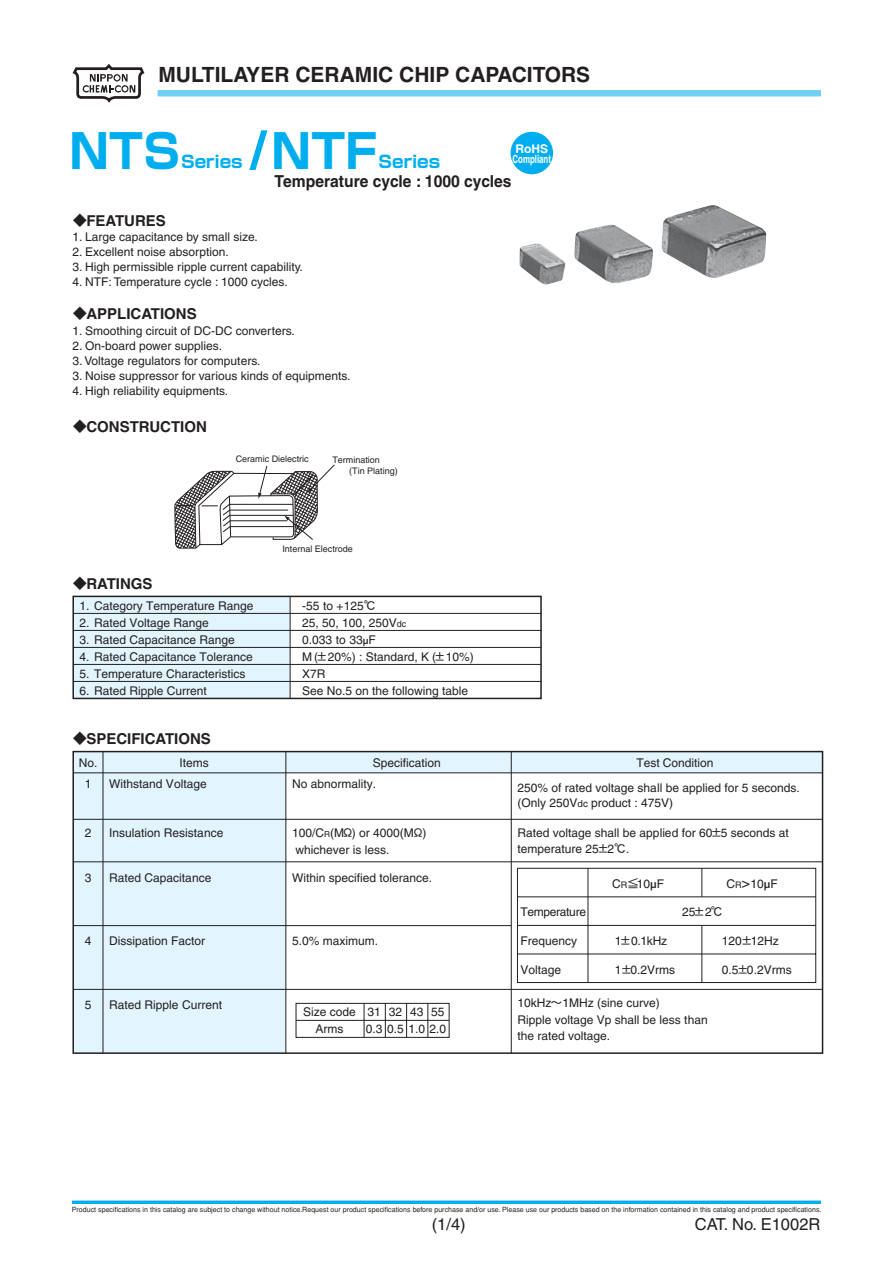
<style>
.page{position:relative;width:893px;height:1263px;background:#fff}
.page>*{position:absolute;margin:0;border:0;box-sizing:border-box;transform-origin:0 0}
.t1{font:46.8px "Shin Go Pro Bold 90 pv RKSJ H";color:#00aeef}
.t2{font:700 21px "Helvetica";color:#231f20}
.t3{font:16.8px "Shin Go Pro Bold 90 pv RKSJ H";letter-spacing:-.005em;color:#00aeef}
.t4{font:700 16.5px "Helvetica";color:#231f20;scale:.95 1}
.t5{font:16.5px "Helvetica";color:#231f20}
.t6{font:700 15px "Helvetica";color:#231f20}
.t7{font:12px/16.5px "Helvetica";color:#231f20}
.t8{font:12px "Helvetica";letter-spacing:-.025em;color:#231f20}
.t9{font:700 12px "Helvetica";color:#fff}
.t10{font:700 11.25px "Helvetica";color:#fff;scale:.7 1}
.t11{font:9px/10.5px "Helvetica";color:#231f20}
.t12{font:7.05px "Helvetica";color:#231f20}
.s1{font-family:"Helvetica";font-weight:700;font-size:52.5px}
.s2{font-family:"Heisei Kaku Go W5 90 pv RKSJ H";font-weight:400}
.s3{font-family:"Heisei Kaku Go W5 90 pv RKSJ H"}
.s4{font-size:9px}
.s5{font-family:"Heisei Kaku Go W5 90 pv RKSJ H";font-size:10.5px}
.s6{font-size:9.75px}
.s7{font-size:8.25px}
.s8{font-size:15px}
</style>
<div class="page">
<hr style="left:72px;top:1201px;width:749px;height:3px;background:#00aeef">
<div style="left:73px;top:596px;width:217px;height:102px;background:#e2f4fd"></div>
<div style="left:72px;top:596px;width:470px;height:103px;border:2px solid #231f20"></div>
<hr style="left:290px;top:596px;width:1px;height:102px;background:#231f20">
<hr style="left:73px;top:613px;width:468px;height:1px;background:#231f20">
<hr style="left:73px;top:630px;width:468px;height:1px;background:#231f20">
<hr style="left:73px;top:647px;width:468px;height:1px;background:#231f20">
<hr style="left:73px;top:664px;width:468px;height:1px;background:#231f20">
<hr style="left:73px;top:681px;width:468px;height:1px;background:#231f20">
<div style="left:286px;top:752px;width:536px;height:21px;background:#e2f4fd"></div>
<div style="left:73px;top:752px;width:213px;height:301px;background:#e2f4fd"></div>
<div style="left:72px;top:751px;width:751px;height:303px;border:2px solid #231f20"></div>
<hr style="left:285px;top:752px;width:1px;height:301px;background:#231f20">
<hr style="left:511px;top:752px;width:1px;height:301px;background:#231f20">
<hr style="left:103px;top:752px;width:1px;height:301px;background:#231f20">
<hr style="left:73px;top:772px;width:749px;height:1px;background:#231f20">
<hr style="left:73px;top:819px;width:749px;height:1px;background:#231f20">
<hr style="left:73px;top:861px;width:749px;height:1px;background:#231f20">
<hr style="left:73px;top:925px;width:438px;height:1px;background:#231f20">
<svg style="left:72px;top:989px;width:751px;height:49px"></svg>
<hr style="left:364px;top:1003px;width:1px;height:34px;background:#231f20">
<hr style="left:385px;top:1003px;width:1px;height:34px;background:#231f20">
<hr style="left:406px;top:1003px;width:1px;height:34px;background:#231f20">
<hr style="left:427px;top:1003px;width:1px;height:34px;background:#231f20">
<hr style="left:296px;top:1020px;width:153px;height:1px;background:#231f20">
<svg style="left:517px;top:868px;width:299px;height:115px"></svg>
<svg style="left:174px;top:464px;width:161px;height:85px"></svg>
<div style="left:510px;top:132px;width:43px;height:42px;background:#00aeef;border-radius:50%"></div>
<img style="left:519px;top:205px;width:247px;height:80px">
<svg style="left:73px;top:64px;width:72px;height:39px"></svg>
<div style="left:158px;top:90px;width:663px;height:6px;border:2px solid #6dcff6"></div>
<h2 class="t2" style="left:158px;top:67px;width:433px">MULTILAYER CERAMIC CHIP CAPACITORS</h2>
<h1 class="t1" style="left:251px;top:134px;width:127px"><span class="s1">/</span>NTF</h1>
<h1 class="t1" style="left:69px;top:134px;width:113px">NTS</h1>
<h3 class="t3" style="left:181px;top:155px;width:63px">Series</h3>
<h3 class="t3" style="left:379px;top:155px;width:63px">Series</h3>
<p class="t9" style="left:515px;top:144px;width:34px">RoHS</p>
<p class="t10" style="left:512px;top:155px;width:57px">Compliant</p>
<h3 class="t4" style="left:274px;top:175px;width:251px">Temperature cycle : 1000 cycles</h3>
<p class="t6" style="left:72px;top:215px;width:95px"><span class="s2">◆</span>FEATURES</p>
<p class="t7" style="left:72px;top:230px;width:187px">1. Large capacitance by small size.</p>
<p class="t7" style="left:72px;top:245px;width:158px">2. Excellent noise absorption.</p>
<p class="t7" style="left:72px;top:260px;width:232px">3. High permissible ripple current capability.</p>
<p class="t7" style="left:72px;top:275px;width:217px">4. NTF: Temperature cycle : 1000 cycles.</p>
<p class="t6" style="left:72px;top:308px;width:126px"><span class="s2">◆</span>APPLICATIONS</p>
<p class="t7" style="left:72px;top:324px;width:224px">1. Smoothing circuit of DC-DC converters.</p>
<p class="t7" style="left:72px;top:339px;width:151px">2. On-board power supplies.</p>
<p class="t7" style="left:72px;top:354px;width:189px">3. Voltage regulators for computers.</p>
<p class="t7" style="left:72px;top:369px;width:280px">3. Noise suppressor for various kinds of equipments.</p>
<p class="t7" style="left:72px;top:384px;width:157px">4. High reliability equipments.</p>
<p class="t6" style="left:72px;top:421px;width:136px"><span class="s2">◆</span>CONSTRUCTION</p>
<p class="t11" style="left:236px;top:455px;width:74px">Ceramic Dielectric</p>
<p class="t11" style="left:349px;top:456px;width:50px;text-indent:-17px">Termination<br>(Tin Plating)</p>
<p class="t11" style="left:282px;top:544px;width:72px">Internal Electrode</p>
<p class="t6" style="left:72px;top:578px;width:82px"><span class="s2">◆</span>RATINGS</p>
<p class="t7" style="left:79px;top:599px;width:176px">1. Category Temperature Range</p>
<p class="t7" style="left:302px;top:599px;width:75px">-55 to +125<span class="s3">℃</span></p>
<p class="t7" style="left:79px;top:616px;width:131px">2. Rated Voltage Range</p>
<p class="t7" style="left:302px;top:616px;width:106px">25, 50, 100, 250V<span class="s4">dc</span></p>
<p class="t7" style="left:79px;top:633px;width:157px">3. Rated Capacitance Range</p>
<p class="t7" style="left:302px;top:633px;width:75px">0.033 to 33<span class="s5">µ</span>F</p>
<p class="t7" style="left:79px;top:650px;width:175px">4. Rated Capacitance Tolerance</p>
<p class="t7" style="left:302px;top:650px;width:173px">M (<span class="s3">±</span>20%) : Standard, K (<span class="s3">±</span>10%)</p>
<p class="t7" style="left:79px;top:667px;width:168px">5. Temperature Characteristics</p>
<p class="t7" style="left:79px;top:684px;width:129px">6. Rated Ripple Current</p>
<p class="t7" style="left:302px;top:667px;width:168px;line-height:17px">X7R<br>See No.5 on the following table</p>
<p class="t6" style="left:72px;top:733px;width:140px"><span class="s2">◆</span>SPECIFICATIONS</p>
<p class="t7" style="left:79px;top:756px;width:20px">No.</p>
<p class="t7" style="left:180px;top:756px;width:31px">Items</p>
<p class="t7" style="left:373px;top:756px;width:70px">Specification</p>
<p class="t7" style="left:636px;top:756px;width:79px">Test Condition</p>
<p class="t7" style="left:85px;top:777px;width:8px">1</p>
<p class="t7" style="left:109px;top:777px;width:99px">Withstand Voltage</p>
<p class="t7" style="left:292px;top:777px;width:86px">No abnormality.</p>
<p class="t7" style="left:517px;top:781px;width:284px;line-height:15.8px">250% of rated voltage shall be applied for 5 seconds. (Only 250V<span class="s6">dc</span> product : 475V)</p>
<p class="t7" style="left:85px;top:826px;width:8px">2</p>
<p class="t7" style="left:109px;top:826px;width:116px">Insulation Resistance</p>
<p class="t7" style="left:292px;top:826px;width:136px">100/C<span class="s7">R</span>(M<span class="s3">Ω</span>) or 4000(M<span class="s3">Ω</span>) whichever is less.</p>
<p class="t7" style="left:517px;top:826px;width:273px;line-height:15.8px">Rated voltage shall be applied for 60<span class="s3">±</span>5 seconds at temperature 25<span class="s3">±</span>2<span class="s3">℃</span>.</p>
<p class="t7" style="left:85px;top:871px;width:8px">3</p>
<p class="t7" style="left:109px;top:871px;width:104px">Rated Capacitance</p>
<p class="t7" style="left:292px;top:871px;width:142px">Within specified tolerance.</p>
<p class="t7" style="left:85px;top:934px;width:8px">4</p>
<p class="t7" style="left:109px;top:934px;width:98px">Dissipation Factor</p>
<p class="t7" style="left:292px;top:934px;width:88px">5.0% maximum.</p>
<p class="t8" style="left:520px;top:908px;width:67px">Temperature</p>
<p class="t7" style="left:520px;top:934px;width:58px">Frequency</p>
<p class="t7" style="left:520px;top:963px;width:42px">Voltage</p>
<p class="t7" style="left:612px;top:877px;width:54px">C<span class="s4">R</span><span class="s3">≦</span>10<span class="s3">µ</span>F</p>
<p class="t7" style="left:726px;top:877px;width:53px">C<span class="s4">R</span><span class="s8">&gt;</span>10<span class="s3">µ</span>F</p>
<p class="t7" style="left:682px;top:905px;width:42px">25<span class="s3">±</span>2<span class="s3">℃</span></p>
<p class="t7" style="left:615px;top:934px;width:54px">1<span class="s3">±</span>0.1kHz</p>
<p class="t7" style="left:615px;top:963px;width:62px">1<span class="s3">±</span>0.2Vrms</p>
<p class="t7" style="left:722px;top:934px;width:59px">120<span class="s3">±</span>12Hz</p>
<p class="t7" style="left:722px;top:963px;width:71px">0.5<span class="s3">±</span>0.2Vrms</p>
<p class="t7" style="left:85px;top:998px;width:8px">5</p>
<p class="t7" style="left:109px;top:998px;width:114px">Rated Ripple Current</p>
<p class="t7" style="left:517px;top:996px;width:192px">10kHz<span class="s3">～</span>1MHz (sine curve)<br>Ripple voltage Vp shall be less than the rated voltage.</p>
<p class="t7" style="left:315px;top:1005px;width:131px;line-height:17px;text-indent:-12px">Size code 31 32 43 55<br>Arms</p>
<p class="t7" style="left:366px;top:1022px;width:82px">0.3 0.5 1.0 2.0</p>
<p class="t12" style="left:72px;top:1206px;width:751px">Product specifications in this catalog are subject to change without notice.Request our product specifications before purchase and/or use. Please use our products based on the information contained in this catalog and product specifications.</p>
<h3 class="t5" style="left:432px;top:1218px;width:35px">(1/4)</h3>
<h3 class="t5" style="left:695px;top:1218px;width:127px">CAT. No. E1002R</h3>
</div>
